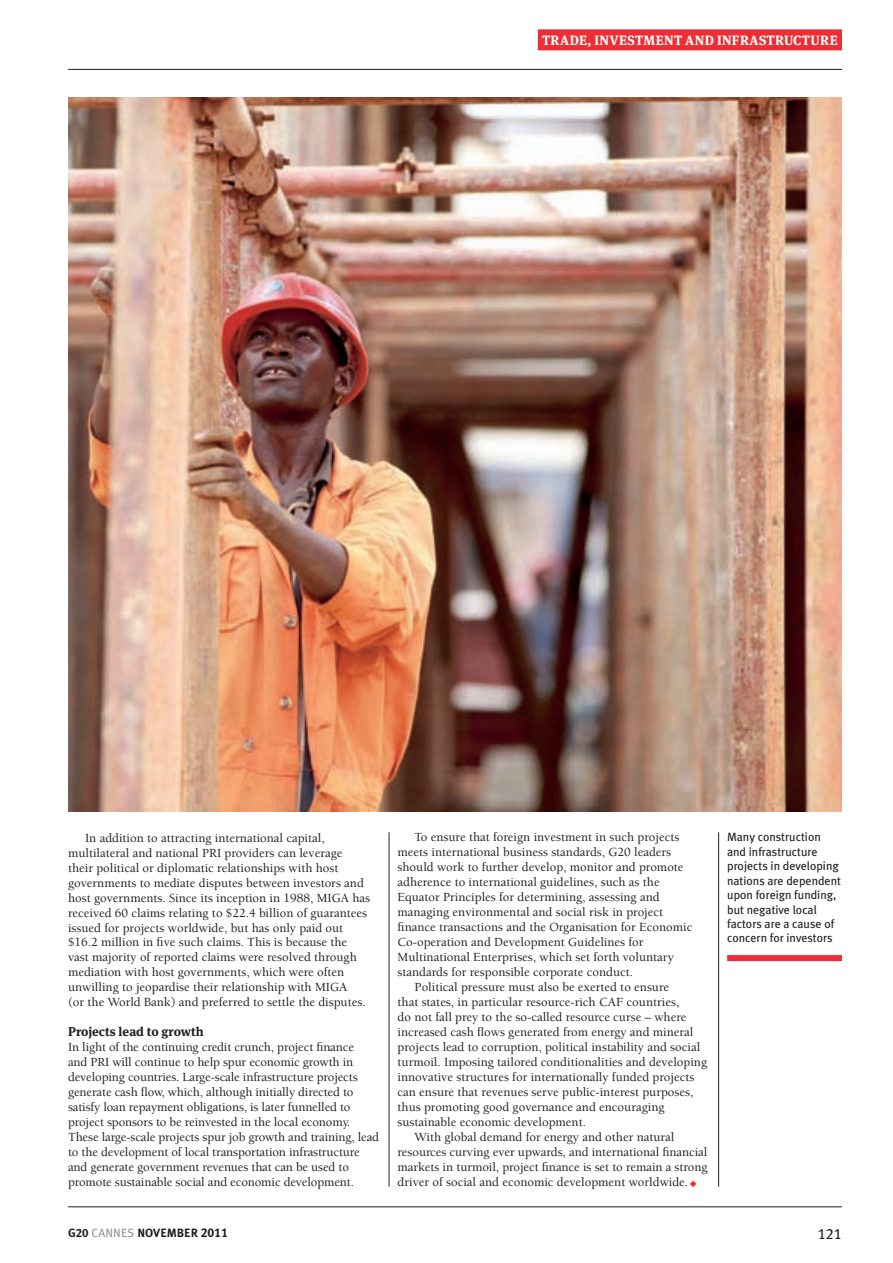
<style>
.page{position:relative;width:893px;height:1263px;background:#fff}
.page>*{position:absolute;margin:0;border:0;box-sizing:border-box;transform-origin:0 0}
.t1{font:15px "Meta Plus Book Caps";color:#231f20}
.t2{font:700 13.5px "Meta Serif";letter-spacing:.025em;color:#fff}
.t3{font:500 12.75px/15px "Berkeley";color:#231f20}
.t4{font:700 12.75px "Meta Serif";color:#231f20}
.t5{font:12px/14.4px "Meta Plus";color:#231f20}
.t6{font:12px "Meta Plus Bold Caps";color:#231f20}
.s1{color:#ee2d34}
.s2{font-family:"Meta Plus";color:#939598}
.s3{font-size:12.75px}
</style>
<div class="page">
<hr style="left:68px;top:69px;width:774px;height:1px;background:#231f20">
<hr style="left:68px;top:1206px;width:774px;height:1px;background:#231f20">
<hr style="left:389px;top:832px;width:1px;height:354px;background:#231f20">
<hr style="left:718px;top:832px;width:1px;height:354px;background:#231f20">
<div style="left:727px;top:955px;width:115px;height:6px;background:#ee2d34"></div>
<img style="left:68px;top:97px;width:774px;height:714px">
<div style="left:538px;top:29px;width:304px;height:21px;background:#ee2d34"></div>
<p class="t2" style="left:542px;top:29px;width:297px">TRADE, INVESTMENT AND INFRASTRUCTURE</p>
<p class="t3" style="left:68px;top:830px;width:304px;text-indent:17px">In addition to attracting international capital, multilateral and national PRI providers can leverage their political or diplomatic relationships with host governments to mediate disputes between investors and host governments. Since its inception in 1988, MIGA has received 60 claims relating to $22.4 billion of guarantees issued for projects worldwide, but has only paid out $16.2 million in five such claims. This is because the vast majority of reported claims were resolved through mediation with host governments, which were often unwilling to jeopardise their relationship with MIGA<br>(or the World Bank) and preferred to settle the disputes.</p>
<p class="t4" style="left:68px;top:1021px;width:137px">PROJECTS LEAD TO GROWTH</p>
<p class="t3" style="left:68px;top:1040px;width:313px">In light of the continuing credit crunch, project finance<br>and PRI will continue to help spur economic growth in developing countries. Large-scale infrastructure projects generate cash flow, which, although initially directed to satisfy loan repayment obligations, is later funnelled to project sponsors to be reinvested in the local economy.<br>These large-scale projects spur job growth and training, lead to the development of local transportation infrastructure and generate government revenues that can be used to promote sustainable social and economic development.</p>
<p class="t3" style="left:415px;top:830px;width:266px">To ensure that foreign investment in such projects</p>
<p class="t3" style="left:398px;top:845px;width:275px">meets international business standards, G20 leaders</p>
<p class="t3" style="left:398px;top:860px;width:288px">should work to further develop, monitor and promote</p>
<p class="t3" style="left:398px;top:875px;width:264px">adherence to international guidelines, such as the</p>
<p class="t3" style="left:398px;top:890px;width:264px">Equator Principles for determining, assessing and</p>
<p class="t3" style="left:398px;top:905px;width:267px">managing environmental and social risk in project</p>
<p class="t3" style="left:398px;top:920px;width:296px">finance transactions and the Organisation for Economic</p>
<p class="t3" style="left:398px;top:935px;width:248px">Co-operation and Development Guidelines for</p>
<p class="t3" style="left:398px;top:950px;width:278px">Multinational Enterprises, which set forth voluntary</p>
<p class="t3" style="left:398px;top:965px;width:237px">standards for responsible corporate conduct.</p>
<p class="t3" style="left:415px;top:980px;width:256px">Political pressure must also be exerted to ensure</p>
<p class="t3" style="left:398px;top:995px;width:283px">that states, in particular resource-rich CAF countries,</p>
<p class="t3" style="left:398px;top:1010px;width:290px">do not fall prey to the so-called resource curse – where</p>
<p class="t3" style="left:398px;top:1025px;width:297px">increased cash flows generated from energy and mineral</p>
<p class="t3" style="left:398px;top:1040px;width:304px">projects lead to corruption, political instability and social</p>
<p class="t3" style="left:398px;top:1055px;width:311px">turmoil. Imposing tailored conditionalities and developing</p>
<p class="t3" style="left:398px;top:1070px;width:298px">innovative structures for internationally funded projects</p>
<p class="t3" style="left:398px;top:1085px;width:297px">can ensure that revenues serve public-interest purposes,</p>
<p class="t3" style="left:398px;top:1100px;width:269px">thus promoting good governance and encouraging</p>
<p class="t3" style="left:398px;top:1115px;width:190px">sustainable economic development.</p>
<p class="t3" style="left:415px;top:1130px;width:261px">With global demand for energy and other natural</p>
<p class="t3" style="left:398px;top:1145px;width:311px">resources curving ever upwards, and international financial</p>
<p class="t3" style="left:398px;top:1160px;width:311px">markets in turmoil, project finance is set to remain a strong</p>
<p class="t3" style="left:398px;top:1175px;width:301px">driver of social and economic development worldwide. <span class="s1">◆</span></p>
<p class="t5" style="left:727px;top:830px;width:115px">Many construction and infrastructure projects in developing nations are dependent upon foreign funding, but negative local factors are a cause of concern for investors</p>
<p class="t6" style="left:68px;top:1226px;width:161px">G20 <span class="s2">CANNES</span> NOVEMBER <span class="s3">2011</span></p>
<p class="t1" style="left:818px;top:1225px;width:26px">121</p>
</div>
